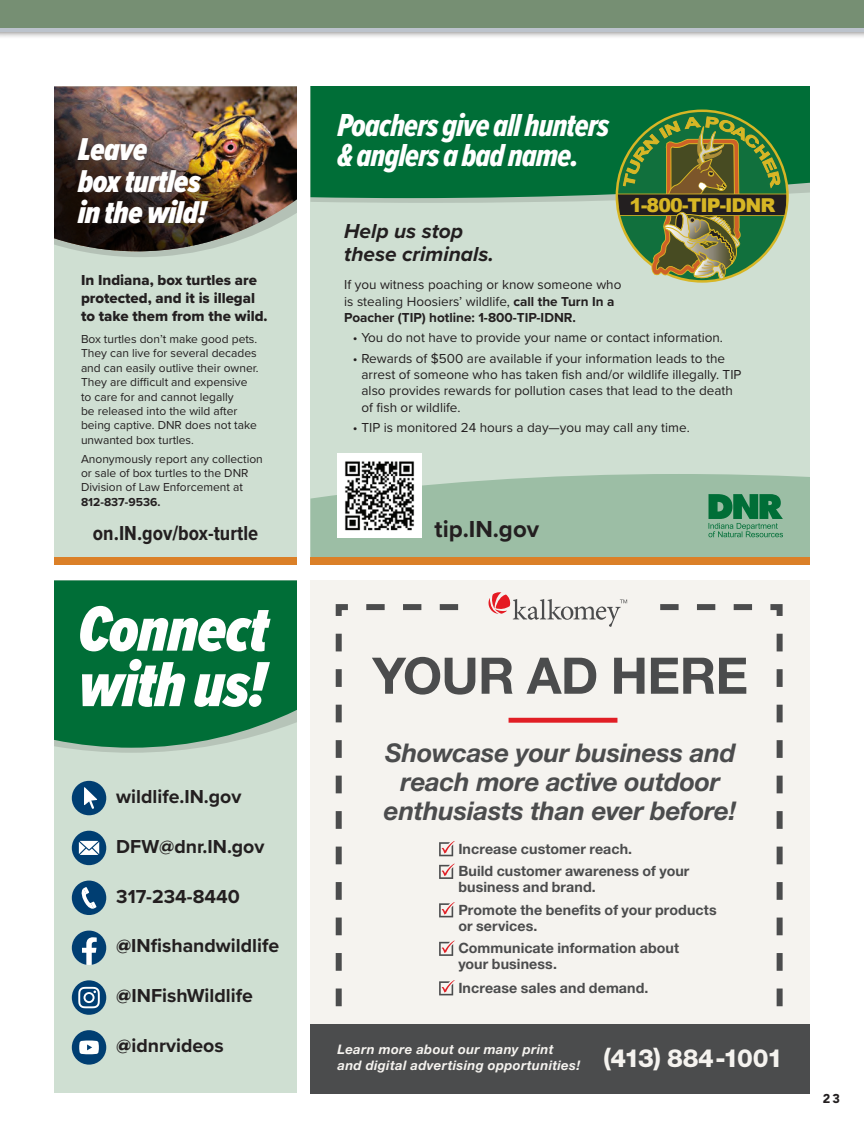
<style>
.page{position:relative;width:864px;height:1134px;background:#fff}
.page>*{position:absolute;margin:0;border:0;box-sizing:border-box;transform-origin:0 0}
.t1{font:italic 900 66px/55.5px "Proxima Nova Ex Cn";letter-spacing:-.01em;color:#fff}
.t2{font:700 50.4px "Helvetica Neue LT Std";letter-spacing:-.01em;color:#4b4c4d}
.t3{font:33px/30px "Proxima Nova Ex Cn Extrabld It";letter-spacing:-.02em;color:#fff}
.t4{font:italic 900 32.7px/31.2px "Proxima Nova Ex Cn";letter-spacing:-.01em;color:#fff}
.t5{font:italic 700 25.8px/28.8px "Helvetica Neue LT Std";letter-spacing:-.01em;color:#4b4c4d;text-align:center}
.t6{font:700 24px "Proxima Nova";color:#231f20}
.t7{font:italic 700 21px/22.5px "Proxima Nova";color:#231f20}
.t8{font:700 21px "Proxima Nova Cond";color:#231f20}
.t9{font:700 19.5px "Proxima Nova";color:#231f20}
.t10{font:900 19.2px "Arial";letter-spacing:-.05em;color:#d7b625}
.t11{font:15px/18px "Proxima Nova Extrabld";color:#231f20}
.t12{font:700 14.25px/22.6px "Helvetica Neue LT Std";letter-spacing:.005em;color:#4b4c4d}
.t13{font:13.5px/16.2px "Proxima Nova";color:#231f20}
.t14{font:italic 700 13.2px/15.9px "Helvetica Neue LT Std";letter-spacing:.025em;color:#f5f3ef}
.t15{font:900 12.75px "Avenir LT Std";color:#231f20}
.t16{font:12px/14.4px "Proxima Nova";color:#231f20}
.t17{font:700 12px "Proxima Nova";color:#231f20}
.s1{font-family:"Proxima Nova Extrabld";font-weight:400}
.s2{font-weight:700}
</style>
<div class="page">
<div style="left:0;top:0;width:864px;height:76px;background:#231f20;opacity:.75"></div>
<div style="left:0;top:0;width:864px;height:32px;background:linear-gradient(to right,#bcc3cc,#bcc3cc)"></div>
<div style="left:0;top:0;width:864px;height:27px;background:#768f73"></div>
<div style="left:54px;top:86px;width:243px;height:475px;background:#cfdfd2"></div>
<svg style="left:81px;top:251px;width:118px;height:6px"></svg>
<div style="left:54px;top:557px;width:243px;height:7px;background:#db8028"></div>
<img style="left:54px;top:87px;width:243px;height:164px">
<div style="left:78px;top:140px;width:131px;height:84px;background:#231f20;opacity:.25"></div>
<div style="left:310px;top:86px;width:500px;height:478px;background:#cfdfd2"></div>
<svg style="left:310px;top:198px;width:306px;height:5px;fill:#b6c4b8"></svg>
<div style="left:310px;top:86px;width:500px;height:112px;background:#006e37"></div>
<div style="left:310px;top:474px;width:500px;height:83px;background:#9cbea5"></div>
<svg style="left:709px;top:494px;width:74px;height:43px"></svg>
<div style="left:310px;top:557px;width:500px;height:7px;background:#db8028"></div>
<img style="left:338px;top:453px;width:84px;height:84px">
<div style="left:54px;top:580px;width:243px;height:514px;background:#cfdfd2"></div>
<svg style="left:68px;top:748px;width:126px;height:5px"></svg>
<div style="left:54px;top:580px;width:243px;height:168px;background:#006e37"></div>
<div style="left:72px;top:781px;width:34px;height:34px;background:#003e72;border-radius:50%"></div>
<svg style="left:84px;top:787px;width:13px;height:22px"></svg>
<div style="left:72px;top:831px;width:34px;height:34px;background:#003e72;border-radius:50%"></div>
<svg style="left:79px;top:841px;width:20px;height:14px"></svg>
<div style="left:72px;top:881px;width:34px;height:34px;background:#003e72;border-radius:50%"></div>
<svg style="left:81px;top:887px;width:16px;height:22px"></svg>
<svg style="left:72px;top:931px;width:34px;height:34px"></svg>
<div style="left:72px;top:980px;width:34px;height:35px;background:#003e72;border-radius:50%"></div>
<svg style="left:78px;top:987px;width:22px;height:21px"></svg>
<div style="left:72px;top:1030px;width:34px;height:35px;background:#003e72;border-radius:50%"></div>
<svg style="left:79px;top:1041px;width:20px;height:13px"></svg>
<div style="left:310px;top:580px;width:500px;height:514px;background:#f5f3ef"></div>
<svg style="left:335px;top:604px;width:448px;height:403px"></svg>
<div style="left:310px;top:1024px;width:500px;height:69px;background:#4b4c4d"></div>
<div style="left:509px;top:718px;width:108px;height:5px;background:#e11e25"></div>
<svg style="left:439px;top:841px;width:16px;height:15px"></svg>
<svg style="left:439px;top:863px;width:16px;height:16px"></svg>
<svg style="left:439px;top:902px;width:16px;height:15px"></svg>
<svg style="left:439px;top:940px;width:16px;height:16px"></svg>
<svg style="left:439px;top:980px;width:16px;height:15px"></svg>
<div style="left:475px;top:586px;width:167px;height:50px;background:#f5f3ef"></div>
<svg style="left:357px;top:592px;width:395px;height:35px"></svg>
<svg style="left:616px;top:110px;width:173px;height:173px"></svg>
<h3 class="t4" style="left:78px;top:134px;width:130px">Leave<br>box turtles in the wild!</h3>
<p class="t11" style="left:81px;top:271px;width:188px">In Indiana, box turtles are protected, and it is illegal to take them from the wild.</p>
<p class="t16" style="left:81px;top:331px;width:179px">Box turtles don’t make good pets.<br>They can live for several decades and can easily outlive their owner.<br>They are difficult and expensive to care for and cannot legally<br>be released into the wild after being captive. DNR does not take unwanted box turtles.</p>
<p class="t16" style="left:81px;top:451px;width:183px">Anonymously report any collection or sale of box turtles to the DNR<br>Division of Law Enforcement at</p>
<p class="t17" style="left:81px;top:493px;width:81px">812-837-9536.</p>
<h3 class="t8" style="left:93px;top:518px;width:167px">on.IN.gov/box-turtle</h3>
<h1 class="t1" style="left:79px;top:600px;width:191px">Connect with us!</h1>
<h3 class="t9" style="left:116px;top:782px;width:127px">wildlife.IN.gov</h3>
<h3 class="t9" style="left:116px;top:832px;width:150px">DFW@dnr.IN.gov</h3>
<h3 class="t9" style="left:116px;top:882px;width:125px">317-234-8440</h3>
<h3 class="t9" style="left:116px;top:931px;width:165px"><span class="s1">@</span>INfishandwildlife</h3>
<h3 class="t9" style="left:116px;top:981px;width:138px"><span class="s1">@</span>INFishWildlife</h3>
<h3 class="t9" style="left:116px;top:1031px;width:109px"><span class="s1">@</span>idnrvideos</h3>
<h3 class="t3" style="left:338px;top:109px;width:273px">Poachers give all hunters &amp; anglers a bad name.</h3>
<h3 class="t10" style="left:629px;top:191px;width:148px">1-800-TIP-IDNR</h3>
<h3 class="t7" style="left:344px;top:219px;width:151px">Help us stop these criminals.</h3>
<p class="t13" style="left:344px;top:276px;width:279px">If you witness poaching or know someone who is stealing Hoosiers’ wildlife, <span class="s2">call the Turn In a<br>Poacher (TIP) hotline: 1-800-TIP-IDNR.</span></p>
<p class="t13" style="left:353px;top:329px;width:372px">• You do not have to provide your name or contact information.</p>
<p class="t13" style="left:362px;top:350px;width:381px;text-indent:-9px">• Rewards of $500 are available if your information leads to the arrest of someone who has taken fish and/or wildlife illegally. TIP also provides rewards for pollution cases that lead to the death of fish or wildlife.</p>
<p class="t13" style="left:353px;top:419px;width:338px">• TIP is monitored 24 hours a day—you may call any time.</p>
<h3 class="t6" style="left:435px;top:511px;width:106px">tip.IN.gov</h3>
<h2 class="t2" style="left:372px;top:645px;width:377px">YOUR AD HERE</h2>
<h3 class="t5" style="left:384px;top:738px;width:354px">Showcase your business and reach more active outdoor enthusiasts than ever before!</h3>
<p class="t12" style="left:458px;top:837px;width:233px">Increase customer reach.<br>Build customer awareness of your</p>
<p class="t12" style="left:458px;top:875px;width:260px">business and brand.<br>Promote the benefits of your products</p>
<p class="t12" style="left:458px;top:914px;width:222px">or services.<br>Communicate information about</p>
<p class="t12" style="left:458px;top:952px;width:192px;line-height:23.7px">your business.<br>Increase sales and demand.</p>
<p class="t14" style="left:338px;top:1041px;width:447px">Learn more about our many print<br>and digital advertising opportunities! <sup>(413)</sup> <sup>884-1001</sup></p>
<p class="t15" style="left:823px;top:1091px;width:19px">23</p>
</div>
